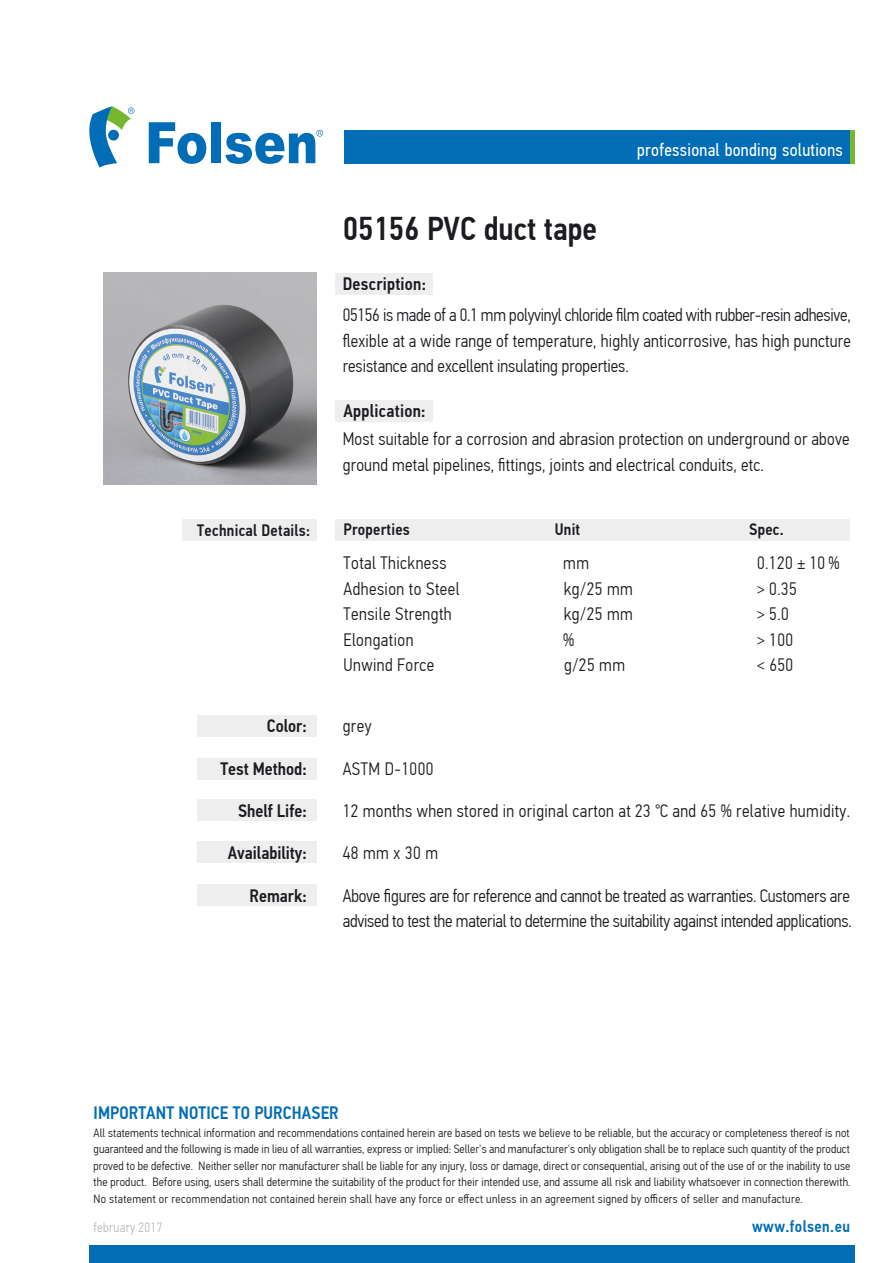
<style>
.page{position:relative;width:893px;height:1263px;background:#fff}
.page>*{position:absolute;margin:0;border:0;box-sizing:border-box;transform-origin:0 0}
.t1{font:500 33px "PF Din Text Cond Pro";color:#1b1c20}
.t2{font:300 18px/25.5px "PF Din Text Cond Pro";letter-spacing:.01em;color:#1b1c20;text-align:justify}
.t3{font:300 18px/25.5px "PF Din Text Cond Pro";letter-spacing:-.01em;color:#1b1c20}
.t4{font:500 18px "PF Din Text Cond Pro";color:#1b1c20}
.t5{font:18px "PF Din Text Cond Pro";letter-spacing:.015em;color:#fff}
.t6{font:500 18px "PF Din Text Cond Pro";letter-spacing:.005em;color:#006db6}
.t7{font:500 16.5px "PF Din Text Cond Pro";letter-spacing:.015em;color:#1b1c20}
.t8{font:500 16.5px "PF Din Text Cond Pro";letter-spacing:.025em;color:#006db6}
.t9{font:300 13.5px "PF Din Text Cond Pro";letter-spacing:.025em;color:#b8babd}
.t10{font:300 12px/16.5px "PF Din Text Cond Pro";letter-spacing:.025em;color:#1b1c20;text-align:justify;scale:1.04 1}
</style>
<div class="page">
<div style="left:197px;top:716px;width:119px;height:21px;background:#eeeeef"></div>
<div style="left:197px;top:799px;width:119px;height:21px;background:#eeeeef"></div>
<div style="left:335px;top:273px;width:98px;height:21px;background:#eeeeef"></div>
<div style="left:335px;top:400px;width:98px;height:21px;background:#eeeeef"></div>
<div style="left:197px;top:758px;width:119px;height:21px;background:#eeeeef"></div>
<div style="left:182px;top:520px;width:134px;height:21px;background:#eeeeef"></div>
<div style="left:197px;top:842px;width:119px;height:21px;background:#eeeeef"></div>
<div style="left:211px;top:122px;width:10px;height:41px;background:#006db6"></div>
<svg style="left:149px;top:122px;width:57px;height:42px"></svg>
<svg style="left:225px;top:130px;width:98px;height:34px"></svg>
<svg style="left:89px;top:106px;width:45px;height:62px"></svg>
<div style="left:108px;top:130px;width:11px;height:11px;background:#006db6;border-radius:50%"></div>
<div style="left:197px;top:885px;width:119px;height:21px;background:#eeeeef"></div>
<div style="left:335px;top:520px;width:515px;height:21px;background:#eeeeef"></div>
<div style="left:344px;top:130px;width:506px;height:33px;background:#006db6"></div>
<div style="left:89px;top:1245px;width:766px;height:18px;background:#006db6"></div>
<div style="left:850px;top:130px;width:5px;height:33px;background:#77b62f"></div>
<img style="left:104px;top:272px;width:212px;height:213px">
<h1 class="t1" style="left:343px;top:209px;width:256px">05156 PVC duct tape</h1>
<h2 class="t4" style="left:343px;top:273px;width:85px">Description:</h2>
<h2 class="t5" style="left:637px;top:139px;width:207px">professional bonding solutions</h2>
<h2 class="t2" style="left:343px;top:302px;width:510px">05156 is made of a 0.1 mm polyvinyl chloride film coated with rubber-resin adhesive, flexible at a wide range of temperature, highly anticorrosive, has high puncture resistance and excellent insulating properties.</h2>
<h2 class="t4" style="left:343px;top:400px;width:84px">Application:</h2>
<h3 class="t7" style="left:197px;top:521px;width:114px">Technical Details:</h3>
<h2 class="t4" style="left:267px;top:715px;width:41px">Color:</h2>
<h2 class="t4" style="left:220px;top:758px;width:88px">Test Method:</h2>
<h2 class="t4" style="left:238px;top:799px;width:70px">Shelf Life:</h2>
<h2 class="t4" style="left:228px;top:842px;width:80px">Availability:</h2>
<h2 class="t2" style="left:343px;top:427px;width:508px">Most suitable for a corrosion and abrasion protection on underground or above ground metal pipelines, fittings, joints and electrical conduits, etc.</h2>
<h3 class="t7" style="left:343px;top:520px;width:68px">Properties</h3>
<h3 class="t7" style="left:555px;top:520px;width:27px">Unit</h3>
<h3 class="t7" style="left:749px;top:520px;width:36px">Spec.</h3>
<h2 class="t2" style="left:343px;top:550px;width:105px">Total Thickness</h2>
<h2 class="t2" style="left:563px;top:550px;width:27px">mm</h2>
<h2 class="t2" style="left:757px;top:550px;width:84px">0.120 ± 10 %</h2>
<h2 class="t2" style="left:343px;top:576px;width:118px">Adhesion to Steel</h2>
<h2 class="t2" style="left:564px;top:576px;width:71px">kg/25 mm</h2>
<h2 class="t2" style="left:757px;top:576px;width:41px">&gt; 0.35</h2>
<h2 class="t2" style="left:343px;top:601px;width:110px">Tensile Strength</h2>
<h2 class="t2" style="left:564px;top:601px;width:71px">kg/25 mm</h2>
<h2 class="t2" style="left:757px;top:601px;width:33px">&gt; 5.0</h2>
<h2 class="t2" style="left:343px;top:627px;width:72px">Elongation</h2>
<h2 class="t2" style="left:563px;top:627px;width:13px">%</h2>
<h2 class="t2" style="left:757px;top:627px;width:38px">&gt; 100</h2>
<h2 class="t2" style="left:343px;top:652px;width:92px">Unwind Force</h2>
<h2 class="t2" style="left:564px;top:652px;width:63px">g/25 mm</h2>
<h2 class="t2" style="left:757px;top:652px;width:38px">&lt; 650</h2>
<h2 class="t2" style="left:343px;top:713px;width:30px">grey</h2>
<h2 class="t2" style="left:343px;top:756px;width:92px">ASTM D-1000</h2>
<h2 class="t2" style="left:343px;top:798px;width:509px">12 months when stored in original carton at 23 ℃ and 65 % relative humidity.</h2>
<h2 class="t2" style="left:343px;top:840px;width:97px">48 mm x 30 m</h2>
<h2 class="t4" style="left:250px;top:885px;width:59px">Remark:</h2>
<h2 class="t3" style="left:343px;top:883px;width:511px">Above figures are for reference and cannot be treated as warranties. Customers are advised to test the material to determine the suitability against intended applications.</h2>
<h2 class="t6" style="left:94px;top:1102px;width:247px">IMPORTANT NOTICE TO PURCHASER</h2>
<p class="t10" style="left:94px;top:1124px;width:729px">All statements technical information and recommendations contained herein are based on tests we believe to be reliable, but the accuracy or completeness thereof is not guaranteed and the following is made in lieu of all warranties, express or implied: Seller's and manufacturer's only obligation shall be to replace such quantity of the product proved to be defective. Neither seller nor manufacturer shall be liable for any injury, loss or damage, direct or consequential, arising out of the use of or the inability to use the product. Before using, users shall determine the suitability of the product for their intended use, and assume all risk and liability whatsoever in connection therewith.<br>No statement or recommendation not contained herein shall have any force or effect unless in an agreement signed by officers of seller and manufacture.</p>
<p class="t9" style="left:94px;top:1219px;width:70px">february 2017</p>
<h3 class="t8" style="left:752px;top:1216px;width:99px">www.folsen.eu</h3>
</div>
